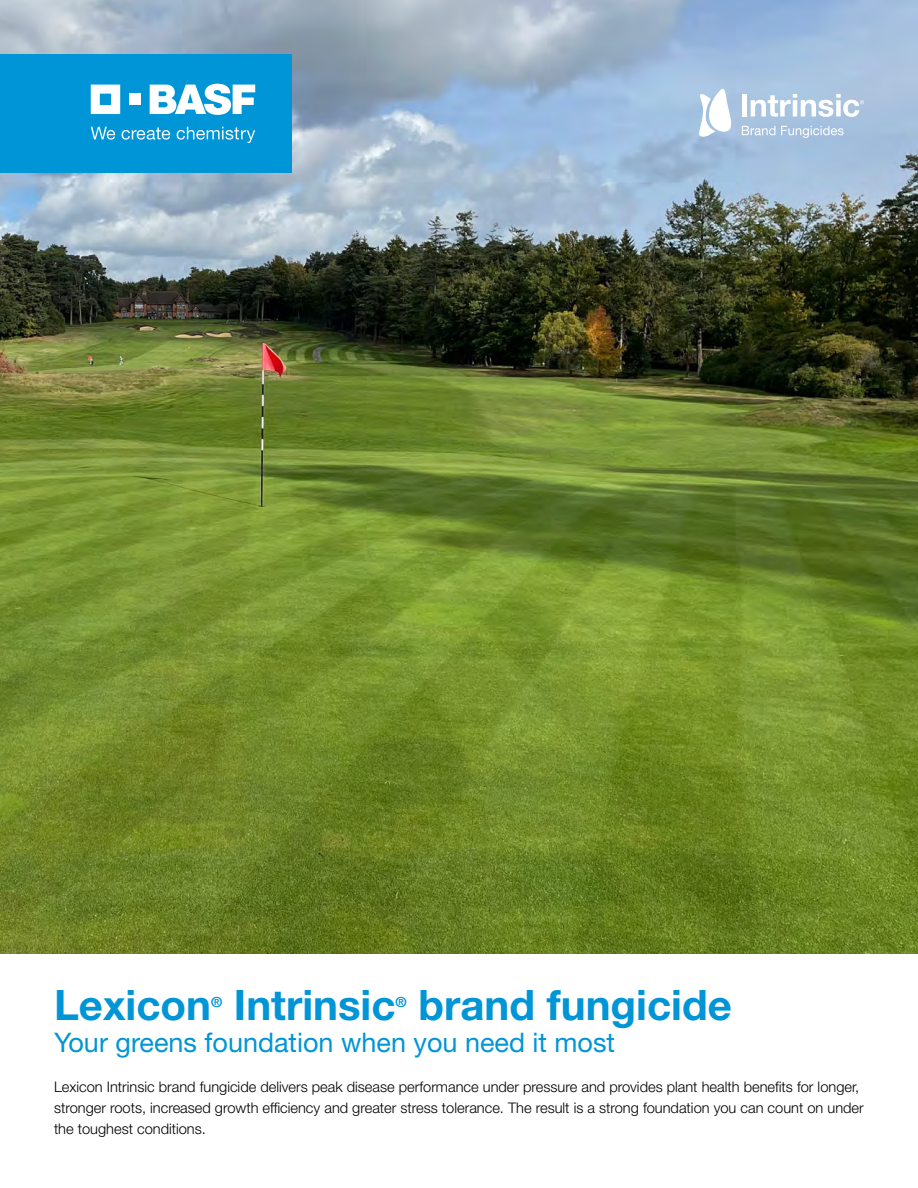
<style>
.page{position:relative;width:918px;height:1188px;background:#fff}
.page>*{position:absolute;margin:0;border:0;box-sizing:border-box;transform-origin:0 0}
.t1{font:700 42px "Helvetica Neue LT Std";color:#0095d6}
.t2{font:27px "Helvetica Neue LT Std";color:#0095d6}
.t3{font:300 14.7px/21px "Helvetica Neue LT Std";color:#000}
.t4{font:700 13.95px "Helvetica Neue LT Std";color:#0095d6}
</style>
<div class="page">
<img style="left:0;top:0;width:918px;height:954px">
<div style="left:0;top:54px;width:292px;height:119px;background:#0095d6"></div>
<svg style="left:91px;top:85px;width:29px;height:29px"></svg>
<div style="left:129px;top:94px;width:12px;height:11px;background:#fff"></div>
<svg style="left:150px;top:84px;width:105px;height:31px"></svg>
<svg style="left:91px;top:127px;width:24px;height:13px"></svg>
<svg style="left:122px;top:127px;width:48px;height:13px"></svg>
<svg style="left:177px;top:127px;width:78px;height:16px"></svg>
<svg style="left:742px;top:126px;width:33px;height:9px"></svg>
<svg style="left:781px;top:126px;width:63px;height:12px"></svg>
<div style="left:742px;top:94px;width:5px;height:22px;background:#fff"></div>
<svg style="left:699px;top:89px;width:33px;height:49px"></svg>
<svg style="left:751px;top:94px;width:113px;height:23px"></svg>
<h1 class="t1" style="left:54px;top:979px;width:159px">Lexicon</h1>
<p class="t4" style="left:211px;top:993px;width:13px">®</p>
<h1 class="t1" style="left:234px;top:979px;width:163px">Intrinsic</h1>
<p class="t4" style="left:396px;top:993px;width:13px">®</p>
<h1 class="t1" style="left:418px;top:979px;width:315px">brand fungicide</h1>
<h2 class="t2" style="left:54px;top:1026px;width:563px">Your greens foundation when you need it most</h2>
<p class="t3" style="left:54px;top:1076px;width:811px">Lexicon Intrinsic brand fungicide delivers peak disease performance under pressure and provides plant health benefits for longer, stronger roots, increased growth efficiency and greater stress tolerance. The result is a strong foundation you can count on under the toughest conditions.</p>
</div>
